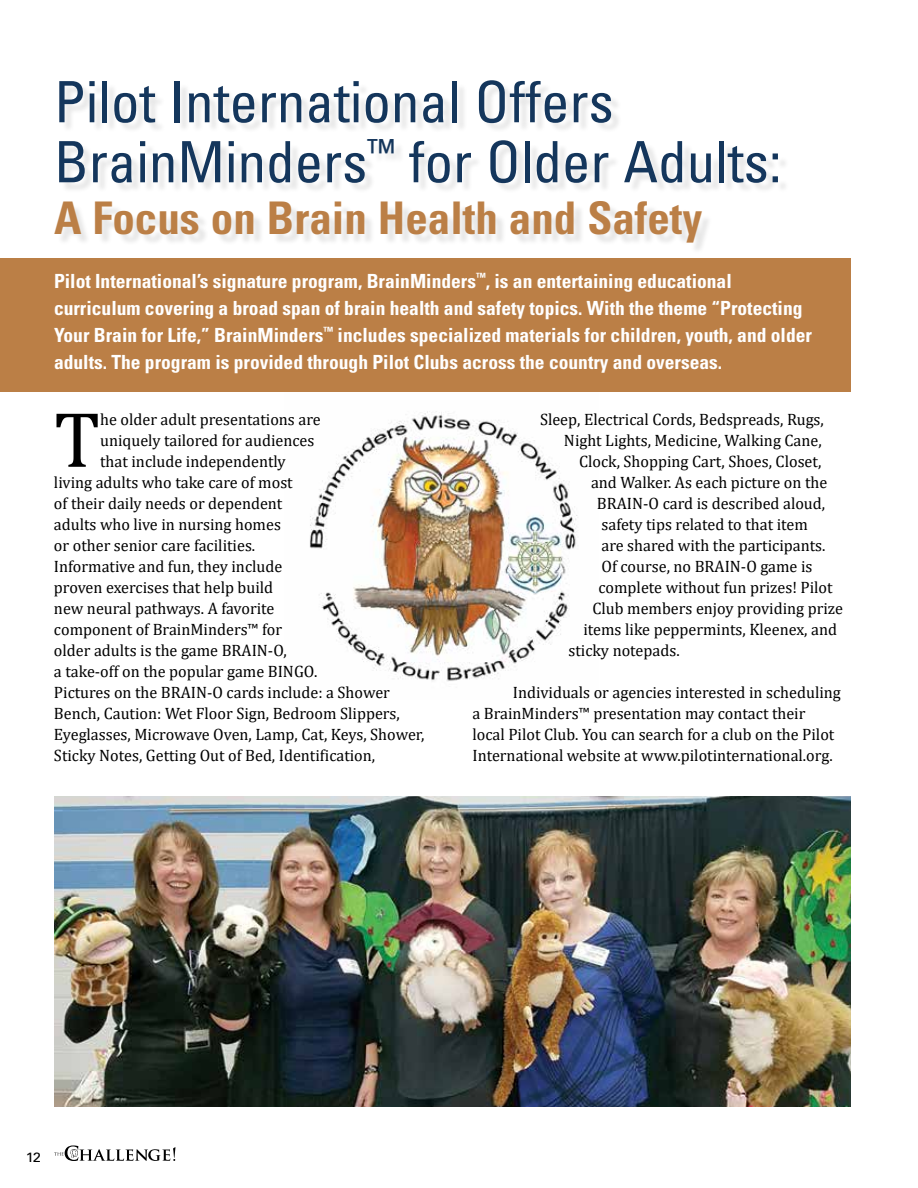
<style>
.page{position:relative;width:918px;height:1188px;background:#fff}
.page>*{position:absolute;margin:0;border:0;box-sizing:border-box;transform-origin:0 0}
.t1{font:79.5px "Cambria";color:#000}
.t2{font:condensed 57px/60px "Univers LT Std";color:#14365c}
.t3{font:700 condensed 45px "Univers LT Std";color:#bb7f46}
.t4{font:700 condensed 19.5px/27px "Univers LT Std";color:#fff}
.t5{font:16.5px/21px "Cambria";color:#000}
.t6{font:13.5px "Univers LT Std";color:#000;scale:1.1 1}
</style>
<div class="page">
<img style="left:310px;top:411px;width:268px;height:270px">
<div style="left:0;top:258px;width:850px;height:134px;background:#bb7f46"></div>
<svg style="left:54px;top:1145px;width:122px;height:16px"></svg>
<div style="left:57px;top:83px;width:732px;height:171px;background:#000;opacity:.1"></div>
<img style="left:54px;top:796px;width:796px;height:311px">
<h2 class="t2" style="left:54px;top:71px;width:729px">Pilot International Offers<br>BrainMinders<sup>™</sup> for Older Adults:</h2>
<h3 class="t3" style="left:54px;top:190px;width:650px">A Focus on Brain Health and Safety</h3>
<p class="t4" style="left:54px;top:267px;width:760px">Pilot International’s signature program, BrainMinders<sup>™</sup>, is an entertaining educational curriculum covering a broad span of brain health and safety topics. With the theme “Protecting Your Brain for Life,” BrainMinders<sup>™</sup> includes specialized materials for children, youth, and older adults. The program is provided through Pilot Clubs across the country and overseas.</p>
<h1 class="t1" style="left:54px;top:393px;width:48px">T</h1>
<p class="t5" style="left:100px;top:409px;width:222px">he older adult presentations are</p>
<p class="t5" style="left:100px;top:430px;width:216px">uniquely tailored for audiences</p>
<p class="t5" style="left:100px;top:451px;width:187px">that include independently</p>
<p class="t5" style="left:54px;top:472px;width:240px">living adults who take care of most</p>
<p class="t5" style="left:54px;top:493px;width:230px">of their daily needs or dependent</p>
<p class="t5" style="left:54px;top:514px;width:228px">adults who live in nursing homes</p>
<p class="t5" style="left:54px;top:535px;width:203px">or other senior care facilities.</p>
<p class="t5" style="left:54px;top:556px;width:230px">Informative and fun, they include</p>
<p class="t5" style="left:54px;top:577px;width:221px">proven exercises that help build</p>
<p class="t5" style="left:54px;top:598px;width:222px">new neural pathways. A favorite</p>
<p class="t5" style="left:54px;top:619px;width:230px">component of BrainMinders™ for</p>
<p class="t5" style="left:54px;top:640px;width:234px">older adults is the game BRAIN-O,</p>
<p class="t5" style="left:54px;top:661px;width:265px">a take-off on the popular game BINGO.</p>
<p class="t5" style="left:54px;top:682px;width:337px">Pictures on the BRAIN-O cards include: a Shower</p>
<p class="t5" style="left:54px;top:703px;width:347px">Bench, Caution: Wet Floor Sign, Bedroom Slippers,</p>
<p class="t5" style="left:54px;top:724px;width:372px">Eyeglasses, Microwave Oven, Lamp, Cat, Keys, Shower,</p>
<p class="t5" style="left:54px;top:745px;width:323px">Sticky Notes, Getting Out of Bed, Identification,</p>
<p class="t5" style="left:540px;top:409px;width:285px">Sleep, Electrical Cords, Bedspreads, Rugs,</p>
<p class="t5" style="left:564px;top:430px;width:259px">Night Lights, Medicine, Walking Cane,</p>
<p class="t5" style="left:579px;top:451px;width:244px">Clock, Shopping Cart, Shoes, Closet,</p>
<p class="t5" style="left:591px;top:472px;width:238px">and Walker. As each picture on the</p>
<p class="t5" style="left:597px;top:493px;width:230px">BRAIN-O card is described aloud,</p>
<p class="t5" style="left:601px;top:514px;width:208px">safety tips related to that item</p>
<p class="t5" style="left:601px;top:535px;width:226px">are shared with the participants.</p>
<p class="t5" style="left:601px;top:556px;width:213px">Of course, no BRAIN-O game is</p>
<p class="t5" style="left:598px;top:577px;width:236px">complete without fun prizes! Pilot</p>
<p class="t5" style="left:592px;top:598px;width:252px">Club members enjoy providing prize</p>
<p class="t5" style="left:583px;top:619px;width:255px">items like peppermints, Kleenex, and</p>
<p class="t5" style="left:568px;top:640px;width:113px">sticky notepads.</p>
<p class="t5" style="left:472px;top:682px;width:370px;text-indent:41px">Individuals or agencies interested in scheduling a BrainMinders™ presentation may contact their local Pilot Club. You can search for a club on the Pilot International website at www.pilotinternational.org.</p>
<p class="t6" style="left:26px;top:1149px;width:16px">12</p>
</div>
